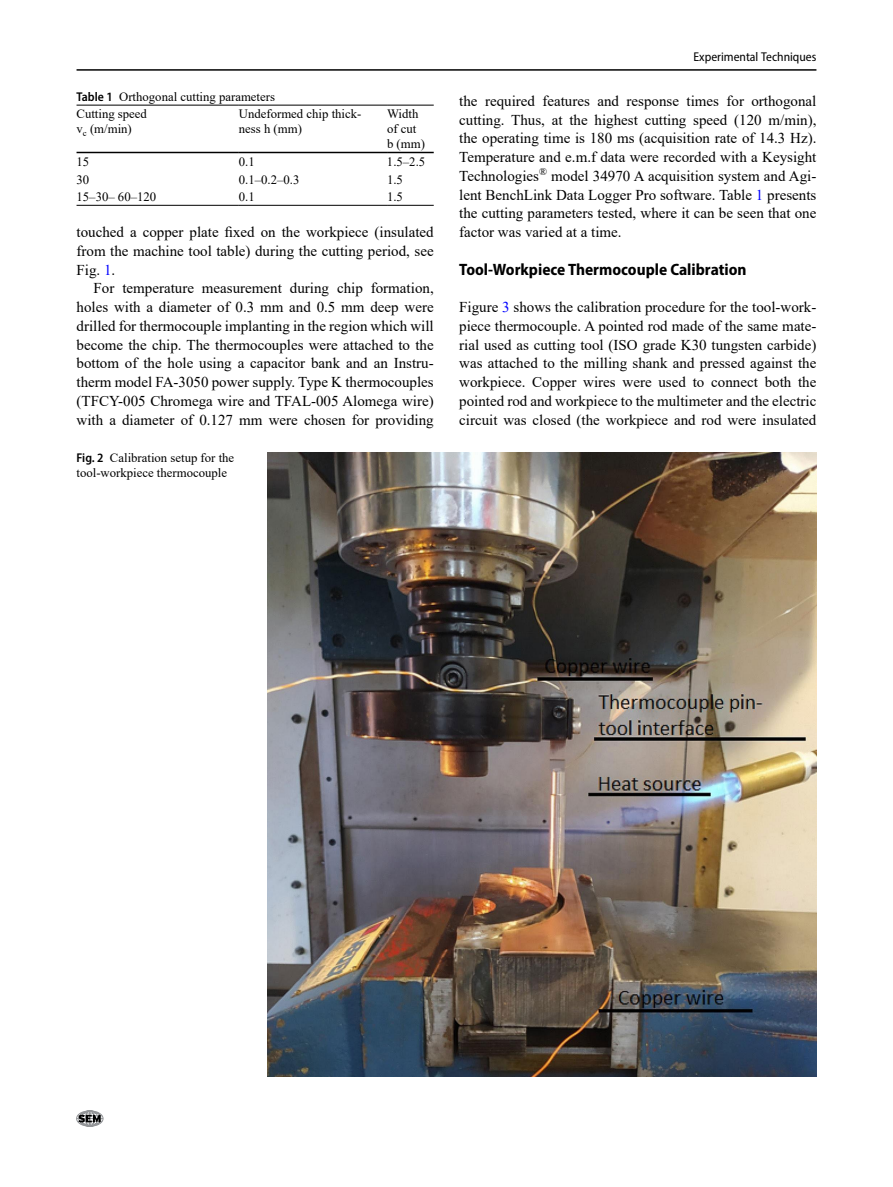
<style>
.page{position:relative;width:893px;height:1187px;background:#fff}
.page>*{position:absolute;margin:0;border:0;box-sizing:border-box;transform-origin:0 0}
.Head_2{font:700 semi-condensed 16.5px "Myriad Pro";color:#000}
.Body_Text_Indent{font:15px/18.8px "Times New Roman";color:#000;text-align:justify}
.Body_Text{font:15px/18.8px "Times New Roman";color:#000;text-align:justify}
.Table_Head{font:12.75px/15px "Times New Roman";color:#000}
.Figure_Caption_Side{font:12.75px/15px "Times New Roman";color:#000}
.Table_Body{font:12.75px "Times New Roman";color:#000}
.Table_Caption{font:12.75px "Times New Roman";color:#000}
.t1{font:semi-condensed 12.75px "Myriad Pro";color:#000}
.s1{font-family:"Myriad Pro";font-weight:600;font-stretch:semi-condensed}
.s2{color:#00f}
</style>
<div class="page">
<hr style="left:77px;top:69px;width:739px;height:2px;background:#000">
<hr style="left:77px;top:152px;width:162px;height:1px;background:#000">
<hr style="left:239px;top:105px;width:148px;height:1px;background:#000">
<hr style="left:239px;top:152px;width:148px;height:1px;background:#000">
<hr style="left:387px;top:105px;width:47px;height:1px;background:#000">
<hr style="left:387px;top:152px;width:47px;height:1px;background:#000">
<hr style="left:77px;top:205px;width:162px;height:1px;background:#000">
<hr style="left:239px;top:205px;width:148px;height:1px;background:#000">
<hr style="left:387px;top:205px;width:47px;height:1px;background:#000">
<hr style="left:77px;top:105px;width:162px;height:1px;background:#000">
<img style="left:268px;top:453px;width:548px;height:623px">
<svg style="left:77px;top:1112px;width:26px;height:14px"></svg>
<div style="left:77px;top:1110px;width:26px;height:16px;border:1px solid #939598;border-radius:50%"></div>
<p class="Table_Caption" style="left:77px;top:88px;width:200px"><span class="s1">Table 1</span> Orthogonal cutting parameters</p>
<p class="Table_Head" style="left:77px;top:106px;width:72px">Cutting speed</p>
<p class="Table_Head" style="left:77px;top:121px;width:57px">v<sub>c</sub> (m/min)</p>
<p class="Table_Head" style="left:239px;top:106px;width:124px">Undeformed chip thick&shy;ness h (mm)</p>
<p class="Table_Head" style="left:387px;top:106px;width:39px">Width of cut b (mm)</p>
<p class="Table_Body" style="left:77px;top:153px;width:14px">15</p>
<p class="Table_Body" style="left:239px;top:153px;width:17px">0.1</p>
<p class="Table_Body" style="left:387px;top:153px;width:40px">1.5–2.5</p>
<p class="Table_Body" style="left:77px;top:170px;width:14px">30</p>
<p class="Table_Body" style="left:239px;top:170px;width:62px">0.1–0.2–0.3</p>
<p class="Table_Body" style="left:387px;top:170px;width:17px">1.5</p>
<p class="Table_Body" style="left:77px;top:188px;width:81px">15–30– 60–120</p>
<p class="Table_Body" style="left:239px;top:188px;width:17px">0.1</p>
<p class="Table_Body" style="left:387px;top:188px;width:17px">1.5</p>
<p class="Body_Text_Indent" style="left:77px;top:222px;width:359px">touched a copper plate fixed on the workpiece (insulated from the machine tool table) during the cutting period, see Fig. <span class="s2">1</span>.</p>
<p class="Body_Text_Indent" style="left:77px;top:278px;width:359px;text-indent:17px">For temperature measurement during chip formation, holes with a diameter of 0.3 mm and 0.5 mm deep were drilled for thermocouple implanting in the region which will become the chip. The thermocouples were attached to the bottom of the hole using a capacitor bank and an Instru&shy;therm model FA-3050 power supply. Type K thermocouples (TFCY-005 Chromega wire and TFAL-005 Alomega wire) with a diameter of 0.127 mm were chosen for providing</p>
<p class="Figure_Caption_Side" style="left:77px;top:450px;width:159px"><span class="s1">Fig. 2</span> Calibration setup for the tool-workpiece thermocouple</p>
<p class="t1" style="left:694px;top:49px;width:124px">Experimental Techniques</p>
<p class="Body_Text_Indent" style="left:459px;top:91px;width:359px">the required features and response times for orthogonal cutting. Thus, at the highest cutting speed (120 m/min), the operating time is 180 ms (acquisition rate of 14.3 Hz).<br>Temperature and e.m.f data were recorded with a Keysight Technologies<sup>®</sup> model 34970 A acquisition system and Agi&shy;lent BenchLink Data Logger Pro software. Table <span class="s2">1</span> presents the cutting parameters tested, where it can be seen that one factor was varied at a time.</p>
<p class="Head_2" style="left:459px;top:258px;width:289px">Tool-Workpiece Thermocouple Calibration</p>
<p class="Body_Text" style="left:459px;top:297px;width:359px">Figure <span class="s2">3</span> shows the calibration procedure for the tool-work&shy;piece thermocouple. A pointed rod made of the same mate&shy;rial used as cutting tool (ISO grade K30 tungsten carbide) was attached to the milling shank and pressed against the workpiece. Copper wires were used to connect both the pointed rod and workpiece to the multimeter and the electric circuit was closed (the workpiece and rod were insulated</p>
</div>
